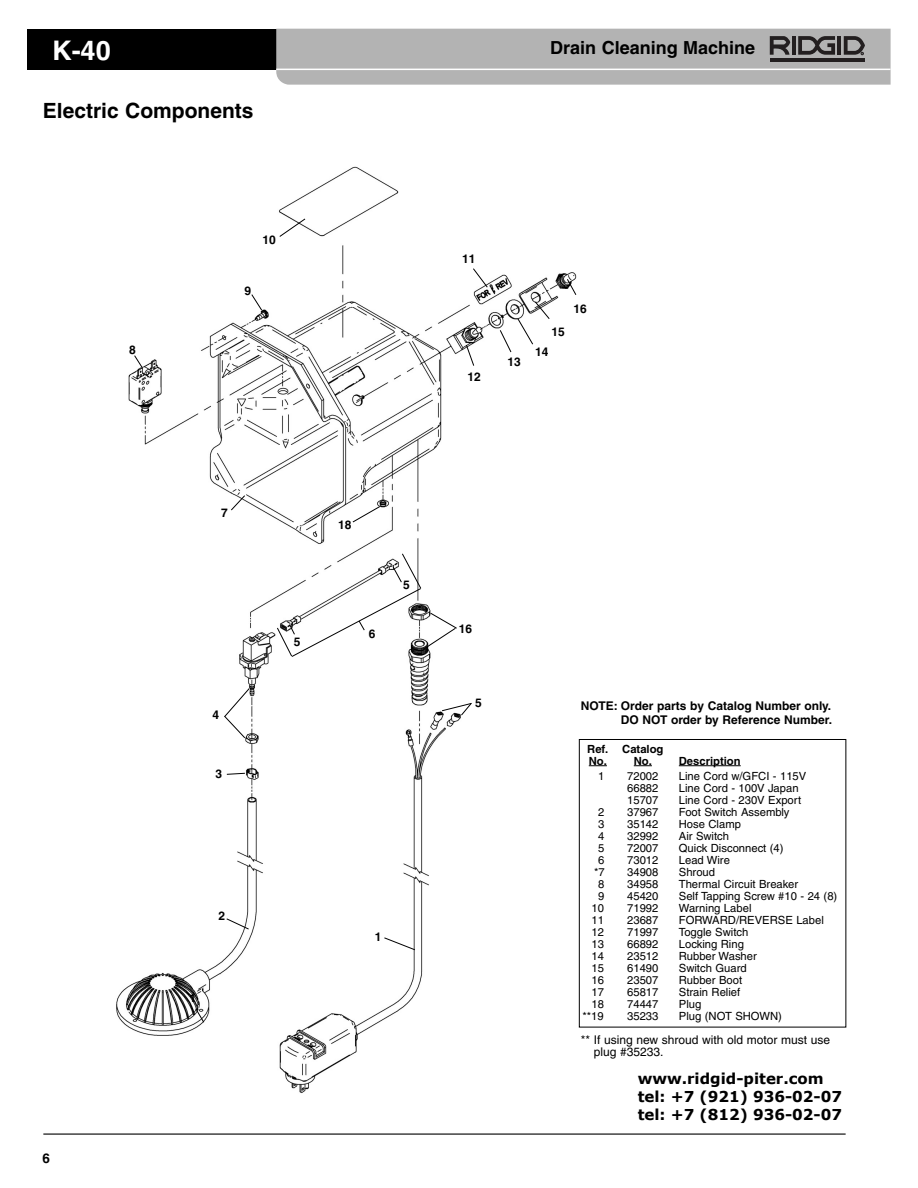
<style>
.page{position:relative;width:918px;height:1188px;background:#fff}
.page>*{position:absolute;margin:0;border:0;box-sizing:border-box;transform-origin:0 0}
.t1{font:700 27px "Helvetica";color:#fff}
.t2{font:700 21px "Helvetica";color:#000}
.t3{font:700 18px "Helvetica";color:#000}
.t4{font:700 15px/18px "Verdana";color:#000}
.t5{font:700 13.5px "Helvetica";color:#000}
.t6{font:700 12px/13.5px "Helvetica";color:#000;text-align:right}
.t7{font:12px/12px "Helvetica";color:#000}
.t8{font:11.25px "Helvetica";color:#000}
.t9{font:700 11.25px/12px "Helvetica";color:#000}
</style>
<div class="page">
<img style="left:116px;top:166px;width:483px;height:927px">
<div style="left:580px;top:740px;width:265px;height:287px;background:#fff"></div>
<div style="left:579px;top:739px;width:267px;height:288px;border:1px solid #000"></div>
<svg style="left:589px;top:765px;width:18px;height:1px"></svg>
<svg style="left:634px;top:765px;width:18px;height:1px"></svg>
<hr style="left:679px;top:765px;width:62px;height:1px;background:#000">
<div style="left:579px;top:700px;width:267px;height:35px;background:#fff"></div>
<svg style="left:226px;top:918px;width:24px;height:12px"></svg>
<svg style="left:195px;top:1008px;width:10px;height:15px"></svg>
<svg style="left:226px;top:772px;width:20px;height:3px"></svg>
<svg style="left:223px;top:687px;width:27px;height:52px"></svg>
<svg style="left:230px;top:495px;width:16px;height:16px"></svg>
<svg style="left:465px;top:344px;width:10px;height:23px"></svg>
<svg style="left:499px;top:301px;width:51px;height:52px"></svg>
<svg style="left:472px;top:268px;width:16px;height:20px"></svg>
<svg style="left:566px;top:278px;width:11px;height:18px"></svg>
<svg style="left:251px;top:294px;width:12px;height:17px"></svg>
<svg style="left:279px;top:218px;width:27px;height:20px"></svg>
<svg style="left:441px;top:702px;width:32px;height:14px"></svg>
<svg style="left:276px;top:553px;width:182px;height:105px"></svg>
<svg style="left:352px;top:506px;width:29px;height:17px"></svg>
<hr style="left:43px;top:1134px;width:803px;height:1px;background:#000">
<div style="left:28px;top:29px;width:426px;height:41px;background:#000"></div>
<svg style="left:276px;top:29px;width:615px;height:56px;background:#b0afaf"></svg>
<svg style="left:134px;top:355px;width:9px;height:13px"></svg>
<svg style="left:383px;top:937px;width:33px;height:14px"></svg>
<div style="left:579px;top:1034px;width:264px;height:63px;background:#fff"></div>
<h1 class="t1" style="left:52px;top:41px;width:60px">K-40</h1>
<h3 class="t3" style="left:550px;top:41px;width:206px">Drain Cleaning Machine</h3>
<h2 class="t2" style="left:43px;top:103px;width:212px">Electric Components</h2>
<p class="t6" style="left:129px;top:344px;width:8px">8</p>
<p class="t6" style="left:263px;top:234px;width:15px">10</p>
<p class="t6" style="left:245px;top:285px;width:8px">9</p>
<p class="t6" style="left:462px;top:253px;width:15px">11</p>
<p class="t6" style="left:467px;top:371px;width:15px">12</p>
<p class="t6" style="left:507px;top:356px;width:15px">13</p>
<p class="t6" style="left:552px;top:326px;width:15px">15</p>
<p class="t6" style="left:535px;top:346px;width:15px">14</p>
<p class="t6" style="left:574px;top:303px;width:15px">16</p>
<p class="t5" style="left:43px;top:1154px;width:9px">6</p>
<p class="t6" style="left:221px;top:507px;width:8px">7</p>
<p class="t6" style="left:213px;top:709px;width:8px">4</p>
<p class="t6" style="left:216px;top:768px;width:8px">3</p>
<p class="t6" style="left:218px;top:911px;width:8px">2</p>
<p class="t6" style="left:190px;top:992px;width:8px">1</p>
<p class="t6" style="left:294px;top:636px;width:8px">5</p>
<p class="t6" style="left:338px;top:519px;width:15px">18</p>
<p class="t6" style="left:369px;top:629px;width:8px">6</p>
<p class="t6" style="left:403px;top:579px;width:8px">5</p>
<p class="t6" style="left:459px;top:623px;width:15px">16</p>
<p class="t6" style="left:475px;top:697px;width:8px">5</p>
<p class="t6" style="left:375px;top:932px;width:8px">1</p>
<p class="t6" style="left:581px;top:700px;width:253px">NOTE: Order parts by Catalog Number only.<br>DO NOT order by Reference Number.</p>
<p class="t9" style="left:587px;top:744px;width:78px">Ref. Catalog<br>No. No.</p>
<p class="t9" style="left:679px;top:756px;width:63px">Description</p>
<p class="t8" style="left:598px;top:772px;width:8px">1</p>
<p class="t8" style="left:627px;top:772px;width:33px">72002</p>
<p class="t8" style="left:679px;top:772px;width:129px">Line Cord w/GFCI - 115V</p>
<p class="t8" style="left:627px;top:784px;width:33px">66882</p>
<p class="t8" style="left:679px;top:784px;width:121px">Line Cord - 100V Japan</p>
<p class="t8" style="left:627px;top:796px;width:33px">15707</p>
<p class="t8" style="left:679px;top:796px;width:124px">Line Cord - 230V Export</p>
<p class="t8" style="left:598px;top:808px;width:8px">2</p>
<p class="t8" style="left:627px;top:808px;width:33px">37967</p>
<p class="t8" style="left:679px;top:808px;width:112px">Foot Switch Assembly</p>
<p class="t8" style="left:598px;top:820px;width:8px">3</p>
<p class="t8" style="left:627px;top:820px;width:33px">35142</p>
<p class="t8" style="left:679px;top:820px;width:64px">Hose Clamp</p>
<p class="t8" style="left:598px;top:832px;width:8px">4</p>
<p class="t8" style="left:627px;top:832px;width:33px">32992</p>
<p class="t8" style="left:679px;top:832px;width:52px">Air Switch</p>
<p class="t8" style="left:598px;top:844px;width:8px">5</p>
<p class="t8" style="left:627px;top:844px;width:33px">72007</p>
<p class="t8" style="left:679px;top:844px;width:106px">Quick Disconnect (4)</p>
<p class="t8" style="left:598px;top:856px;width:8px">6</p>
<p class="t8" style="left:627px;top:856px;width:33px">73012</p>
<p class="t8" style="left:679px;top:856px;width:53px">Lead Wire</p>
<p class="t8" style="left:594px;top:868px;width:12px">*7</p>
<p class="t8" style="left:627px;top:868px;width:33px">34908</p>
<p class="t8" style="left:679px;top:868px;width:38px">Shroud</p>
<p class="t8" style="left:598px;top:880px;width:8px">8</p>
<p class="t8" style="left:627px;top:880px;width:33px">34958</p>
<p class="t8" style="left:679px;top:880px;width:121px">Thermal Circuit Breaker</p>
<p class="t8" style="left:598px;top:892px;width:8px">9</p>
<p class="t8" style="left:627px;top:892px;width:33px">45420</p>
<p class="t8" style="left:679px;top:892px;width:160px">Self Tapping Screw #10 - 24 (8)</p>
<p class="t8" style="left:592px;top:904px;width:14px">10</p>
<p class="t8" style="left:627px;top:904px;width:33px">71992</p>
<p class="t8" style="left:679px;top:904px;width:74px">Warning Label</p>
<p class="t8" style="left:592px;top:916px;width:14px">11</p>
<p class="t8" style="left:627px;top:916px;width:33px">23687</p>
<p class="t8" style="left:679px;top:916px;width:147px">FORWARD/REVERSE Label</p>
<p class="t8" style="left:592px;top:928px;width:14px">12</p>
<p class="t8" style="left:627px;top:928px;width:33px">71997</p>
<p class="t8" style="left:679px;top:928px;width:71px">Toggle Switch</p>
<p class="t8" style="left:592px;top:940px;width:14px">13</p>
<p class="t8" style="left:627px;top:940px;width:33px">66892</p>
<p class="t8" style="left:679px;top:940px;width:67px">Locking Ring</p>
<p class="t8" style="left:592px;top:952px;width:14px">14</p>
<p class="t8" style="left:627px;top:952px;width:33px">23512</p>
<p class="t8" style="left:679px;top:952px;width:80px">Rubber Washer</p>
<p class="t8" style="left:592px;top:964px;width:14px">15</p>
<p class="t8" style="left:627px;top:964px;width:33px">61490</p>
<p class="t8" style="left:679px;top:964px;width:69px">Switch Guard</p>
<p class="t8" style="left:592px;top:976px;width:14px">16</p>
<p class="t8" style="left:627px;top:976px;width:33px">23507</p>
<p class="t8" style="left:679px;top:976px;width:65px">Rubber Boot</p>
<p class="t8" style="left:592px;top:988px;width:14px">17</p>
<p class="t8" style="left:627px;top:988px;width:33px">65817</p>
<p class="t8" style="left:679px;top:988px;width:63px">Strain Relief</p>
<p class="t8" style="left:592px;top:1000px;width:14px">18</p>
<p class="t8" style="left:627px;top:1000px;width:33px">74447</p>
<p class="t8" style="left:679px;top:1000px;width:24px">Plug</p>
<p class="t8" style="left:582px;top:1012px;width:23px">**19</p>
<p class="t8" style="left:627px;top:1012px;width:33px">35233</p>
<p class="t8" style="left:679px;top:1012px;width:105px">Plug (NOT SHOWN)</p>
<p class="t7" style="left:594px;top:1035px;width:238px;text-indent:-13px">** If using new shroud with old motor must use plug #35233.</p>
<h3 class="t4" style="left:638px;top:1069px;width:206px">www.ridgid-piter.com tel: +7 (921) 936-02-07 tel: +7 (812) 936-02-07</h3>
</div>
